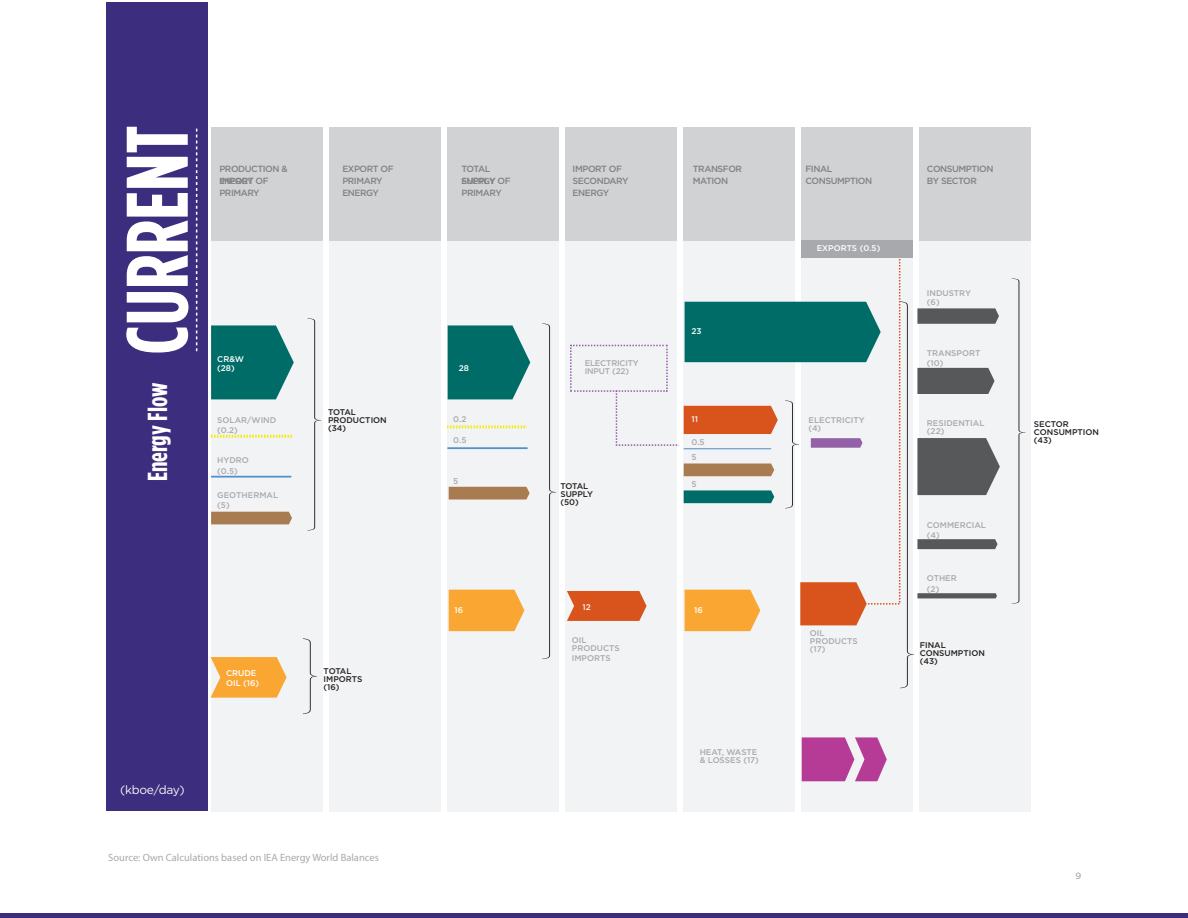
<style>
.page{position:relative;width:1188px;height:918px;background:#fff}
.page>*{position:absolute;margin:0;border:0;box-sizing:border-box;transform-origin:0 0}
.t1{font:700 87.15px "Gotham Condensed";color:#fff}
.t2{font:700 27.45px "Gotham Condensed";color:#fff}
.t3{font:12px "Gotham HTF";letter-spacing:-.025em;color:#f6f8f8}
.t4{font:10.5px "Myriad Pro";color:#a8a9ad}
.t5{font:500 9px/12.1px "Gotham HTF";letter-spacing:-.05em;color:#808285}
.t6{font:9px "Gotham HTF";color:#939598}
.t7{font:500 8.25px/8.1px "Gotham HTF";color:#a8a9ad}
.t8{font:500 8.25px/8.1px "Gotham HTF";color:#231f20}
.t9{font:500 8.25px/9.4px "Gotham HTF";color:#fff}
.t10{font:500 8.25px/8.1px "Gotham HTF";letter-spacing:-.025em;color:#a8a9ad}
.t11{font:500 8.25px "Gotham HTF";letter-spacing:-.05em;color:#808285}
.t12{font:500 8.25px "Gotham HTF";color:#f4f5f6}
</style>
<div class="page">
<hr style="left:0;top:914px;width:1188px;height:4px;background:#3d2d7e">
<div style="left:107px;top:2px;width:101px;height:809px;background:#3d2d7e"></div>
<div style="left:212px;top:127px;width:111px;height:685px;background:#f2f3f4"></div>
<div style="left:330px;top:127px;width:111px;height:685px;background:#f2f3f4"></div>
<div style="left:448px;top:127px;width:111px;height:685px;background:#f2f3f4"></div>
<div style="left:566px;top:127px;width:111px;height:685px;background:#f2f3f4"></div>
<div style="left:684px;top:127px;width:111px;height:685px;background:#f2f3f4"></div>
<div style="left:802px;top:127px;width:111px;height:685px;background:#f2f3f4"></div>
<div style="left:920px;top:127px;width:111px;height:685px;background:#f2f3f4"></div>
<div style="left:212px;top:127px;width:111px;height:114px;background:#d1d2d4"></div>
<div style="left:330px;top:127px;width:111px;height:114px;background:#d1d2d4"></div>
<div style="left:448px;top:127px;width:111px;height:114px;background:#d1d2d4"></div>
<div style="left:566px;top:127px;width:111px;height:114px;background:#d1d2d4"></div>
<div style="left:684px;top:127px;width:111px;height:114px;background:#d1d2d4"></div>
<div style="left:802px;top:127px;width:111px;height:114px;background:#d1d2d4"></div>
<div style="left:920px;top:127px;width:111px;height:114px;background:#d1d2d4"></div>
<svg style="left:211px;top:325px;width:83px;height:74px;background:#1c7b77"></svg>
<svg style="left:211px;top:657px;width:76px;height:41px;background:#f8b04d"></svg>
<svg style="left:211px;top:476px;width:81px;height:2px"></svg>
<svg style="left:447px;top:447px;width:81px;height:2px"></svg>
<svg style="left:307px;top:318px;width:14px;height:213px"></svg>
<svg style="left:1012px;top:278px;width:14px;height:326px"></svg>
<svg style="left:542px;top:323px;width:14px;height:336px"></svg>
<svg style="left:303px;top:638px;width:14px;height:76px"></svg>
<div style="left:449px;top:590px;width:75px;height:41px;background:#faa633"></div>
<svg style="left:448px;top:325px;width:82px;height:74px;background:#1a7a76"></svg>
<div style="left:802px;top:240px;width:111px;height:17px;background:#a8a9ad"></div>
<svg style="left:211px;top:512px;width:81px;height:12px"></svg>
<svg style="left:449px;top:487px;width:81px;height:13px"></svg>
<svg style="left:802px;top:737px;width:85px;height:44px"></svg>
<svg style="left:567px;top:255px;width:433px;height:433px"></svg>
<svg style="left:211px;top:435px;width:81px;height:3px"></svg>
<svg style="left:447px;top:425px;width:80px;height:3px"></svg>
<svg style="left:196px;top:129px;width:1px;height:222px"></svg>
<h1 class="t1" style="left:108px;top:355px;width:231px;rotate:-90deg">CURRENT</h1>
<h2 class="t2" style="left:142px;top:481px;width:100px;rotate:-90deg">Energy Flow</h2>
<h3 class="t3" style="left:120px;top:783px;width:66px">(kboe/day)</h3>
<p class="t5" style="left:219px;top:163px;width:70px">PRODUCTION &amp;<br>IMPORT OF<br>PRIMARY</p>
<p class="t11" style="left:219px;top:177px;width:35px">ENERGY</p>
<p class="t5" style="left:342px;top:163px;width:53px">EXPORT OF<br>PRIMARY<br>ENERGY</p>
<p class="t5" style="left:462px;top:163px;width:51px">TOTAL<br>SUPPLY OF<br>PRIMARY</p>
<p class="t11" style="left:462px;top:177px;width:35px">ENERGY</p>
<p class="t9" style="left:217px;top:354px;width:28px">CR&amp;W (28)</p>
<p class="t9" style="left:459px;top:363px;width:12px">28</p>
<p class="t7" style="left:217px;top:414px;width:60px;line-height:10.5px">SOLAR/WIND (0.2)</p>
<p class="t7" style="left:217px;top:455px;width:33px;line-height:10.5px">HYDRO (0.5)</p>
<p class="t7" style="left:217px;top:489px;width:62px;line-height:10.5px">GEOTHERMAL (5)</p>
<p class="t8" style="left:328px;top:408px;width:60px">TOTAL<br>PRODUCTION (34)</p>
<p class="t7" style="left:453px;top:415px;width:15px">0.2</p>
<p class="t7" style="left:453px;top:436px;width:15px">0.5</p>
<p class="t7" style="left:453px;top:476px;width:7px">5</p>
<p class="t5" style="left:573px;top:163px;width:57px">IMPORT OF<br>SECONDARY<br>ENERGY</p>
<p class="t5" style="left:693px;top:163px;width:51px">TRANSFOR<br>MATION</p>
<p class="t5" style="left:806px;top:163px;width:68px">FINAL<br>CONSUMPTION</p>
<p class="t5" style="left:927px;top:163px;width:68px">CONSUMPTION<br>BY SECTOR</p>
<p class="t10" style="left:585px;top:359px;width:56px">ELECTRICITY<br>INPUT (22)</p>
<p class="t8" style="left:560px;top:482px;width:34px">TOTAL<br>SUPPLY (50)</p>
<p class="t9" style="left:692px;top:326px;width:12px">23</p>
<p class="t12" style="left:692px;top:415px;width:8px">11</p>
<p class="t7" style="left:692px;top:438px;width:15px">0.5</p>
<p class="t7" style="left:692px;top:453px;width:7px">5</p>
<p class="t7" style="left:692px;top:480px;width:7px">5</p>
<p class="t9" style="left:817px;top:244px;width:65px">EXPORTS (0.5)</p>
<p class="t7" style="left:809px;top:416px;width:58px">ELECTRICITY (4)</p>
<p class="t7" style="left:927px;top:289px;width:46px">INDUSTRY (6)</p>
<p class="t7" style="left:927px;top:348px;width:55px;line-height:10.5px">TRANSPORT (10)</p>
<p class="t7" style="left:927px;top:419px;width:59px">RESIDENTIAL (22)</p>
<p class="t7" style="left:927px;top:520px;width:61px;line-height:10.5px">COMMERCIAL (4)</p>
<p class="t7" style="left:927px;top:573px;width:31px;line-height:10.5px">OTHER (2)</p>
<p class="t9" style="left:226px;top:667px;width:35px;line-height:10.5px">CRUDE<br>OIL (16)</p>
<p class="t8" style="left:324px;top:667px;width:40px">TOTAL<br>IMPORTS (16)</p>
<p class="t12" style="left:583px;top:603px;width:10px">12</p>
<p class="t9" style="left:455px;top:605px;width:10px">16</p>
<p class="t9" style="left:694px;top:605px;width:10px">16</p>
<p class="t7" style="left:572px;top:636px;width:49px">OIL<br>PRODUCTS</p>
<p class="t7" style="left:572px;top:654px;width:40px">IMPORTS</p>
<p class="t7" style="left:700px;top:748px;width:60px">HEAT, WASTE &amp; LOSSES (17)</p>
<p class="t7" style="left:810px;top:629px;width:49px">OIL<br>PRODUCTS (17)</p>
<p class="t8" style="left:920px;top:641px;width:67px">FINAL<br>CONSUMPTION (43)</p>
<p class="t4" style="left:108px;top:851px;width:272px">Source: Own Calculations based on IEA Energy World Balances</p>
<p class="t8" style="left:1034px;top:420px;width:67px">SECTOR<br>CONSUMPTION (43)</p>
<p class="t6" style="left:1076px;top:871px;width:7px">9</p>
</div>
